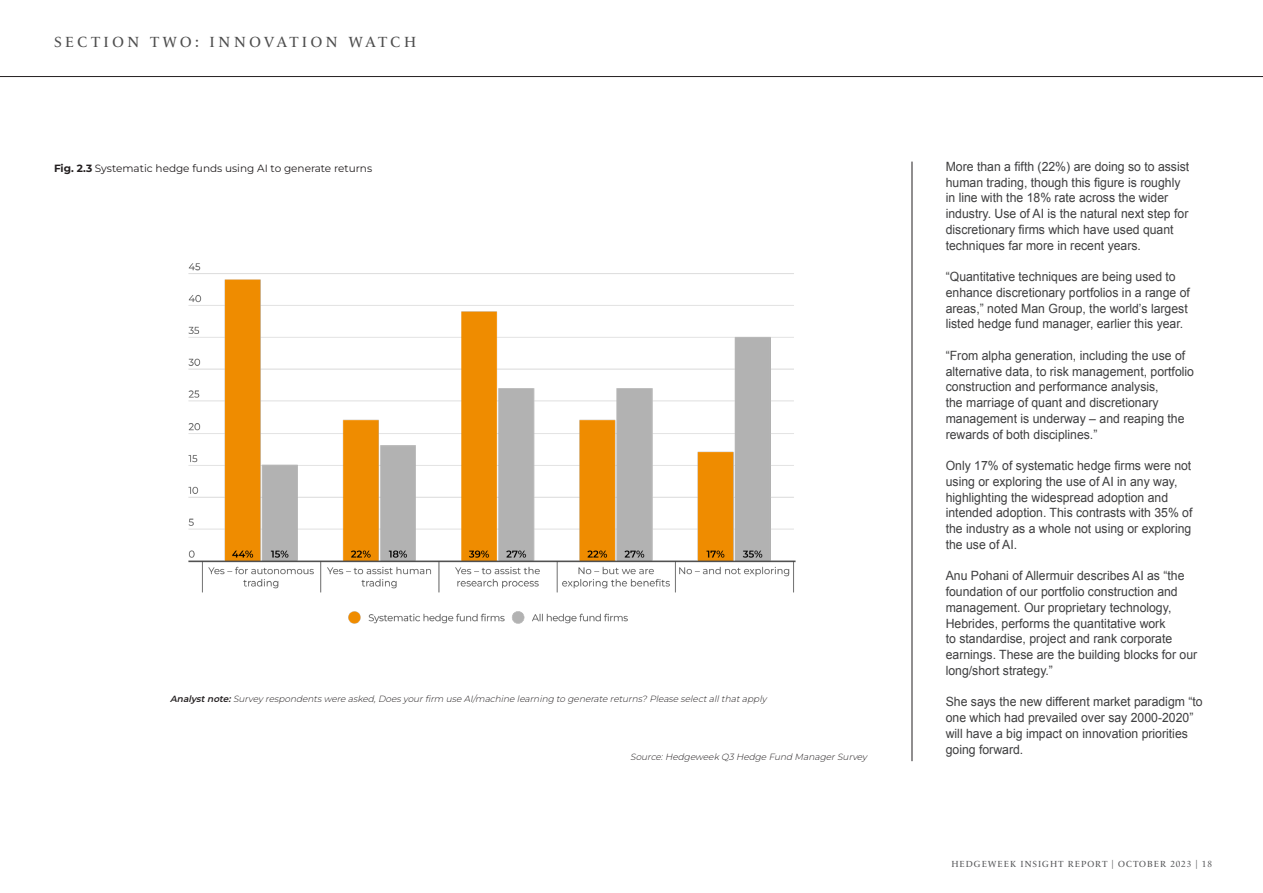
<style>
.page{position:relative;width:1263px;height:893px;background:#fff}
.page>*{position:absolute;margin:0;border:0;box-sizing:border-box;transform-origin:0 0}
.t1{font:15px "Le Monde Livre Std";letter-spacing:.225em;color:#4d4d4d}
.main_body{font:12.75px/15.8px "Arial";color:#3e3e3f;scale:.96 1}
.t2{font:100 10.5px "Montserrat";color:#231f20}
.t3{font:italic 100 9px "Montserrat";color:#231f20}
.t4{font:9px "Le Monde Livre Std";letter-spacing:.1em;color:#57585a}
.s1{font-weight:700}
.s2{font-weight:600}
</style>
<div class="page">
<hr style="left:0;top:76px;width:1263px;height:1px;background:#231f20">
<hr style="left:912px;top:162px;width:1px;height:599px;background:#231f20">
<img style="left:188px;top:263px;width:608px;height:361px">
<p class="t1" style="left:54px;top:32px;width:364px">SECTION TWO: INNOVATION WATCH</p>
<p class="t2" style="left:54px;top:161px;width:320px"><span class="s1">Fig. 2.3</span> Systematic hedge funds using AI to generate returns</p>
<p class="t3" style="left:170px;top:693px;width:598px"><span class="s2">Analystnote:</span>Survey respondentswere asked,Doesyourfirm use AI/machine learning to generate returns? Please selectallthatapply</p>
<p class="t3" style="left:630px;top:751px;width:238px">Source:Hedgeweek Q3 Hedge Fund ManagerSurvey</p>
<p class="main_body" style="left:946px;top:159px;width:255px">More than a fifth (22%) are doing so to assist human trading, though this figure is roughly in line with the 18% rate across the wider industry. Use of AI is the natural next step for discretionary firms which have used quant techniques far more in recent years.</p>
<p class="main_body" style="left:946px;top:269px;width:256px">“Quantitative techniques are being used to enhance discretionary portfolios in a range of areas,” noted Man Group, the world’s largest listed hedge fund manager, earlier this year.</p>
<p class="main_body" style="left:946px;top:348px;width:260px">“From alpha generation, including the use of alternative data, to risk management, portfolio construction and performance analysis,<br>the marriage of quant and discretionary management is underway – and reaping the rewards of both disciplines.”</p>
<p class="main_body" style="left:946px;top:458px;width:259px">Only 17% of systematic hedge firms were not using or exploring the use of AI in any way, highlighting the widespread adoption and intended adoption. This contrasts with 35% of the industry as a whole not using or exploring the use of AI.</p>
<p class="main_body" style="left:946px;top:568px;width:263px">Anu Pohani of Allermuir describes AI as “the foundation of our portfolio construction and management. Our proprietary technology, Hebrides, performs the quantitative work<br>to standardise, project and rank corporate earnings. These are the building blocks for our long/short strategy.”</p>
<p class="main_body" style="left:946px;top:694px;width:269px">She says the new different market paradigm “to one which had prevailed over say 2000-2020” will have a big impact on innovation priorities going forward.</p>
<p class="t4" style="left:951px;top:859px;width:262px">HEDGEWEEK INSIGHT REPORT | OCTOBER 2023 | 18</p>
</div>
